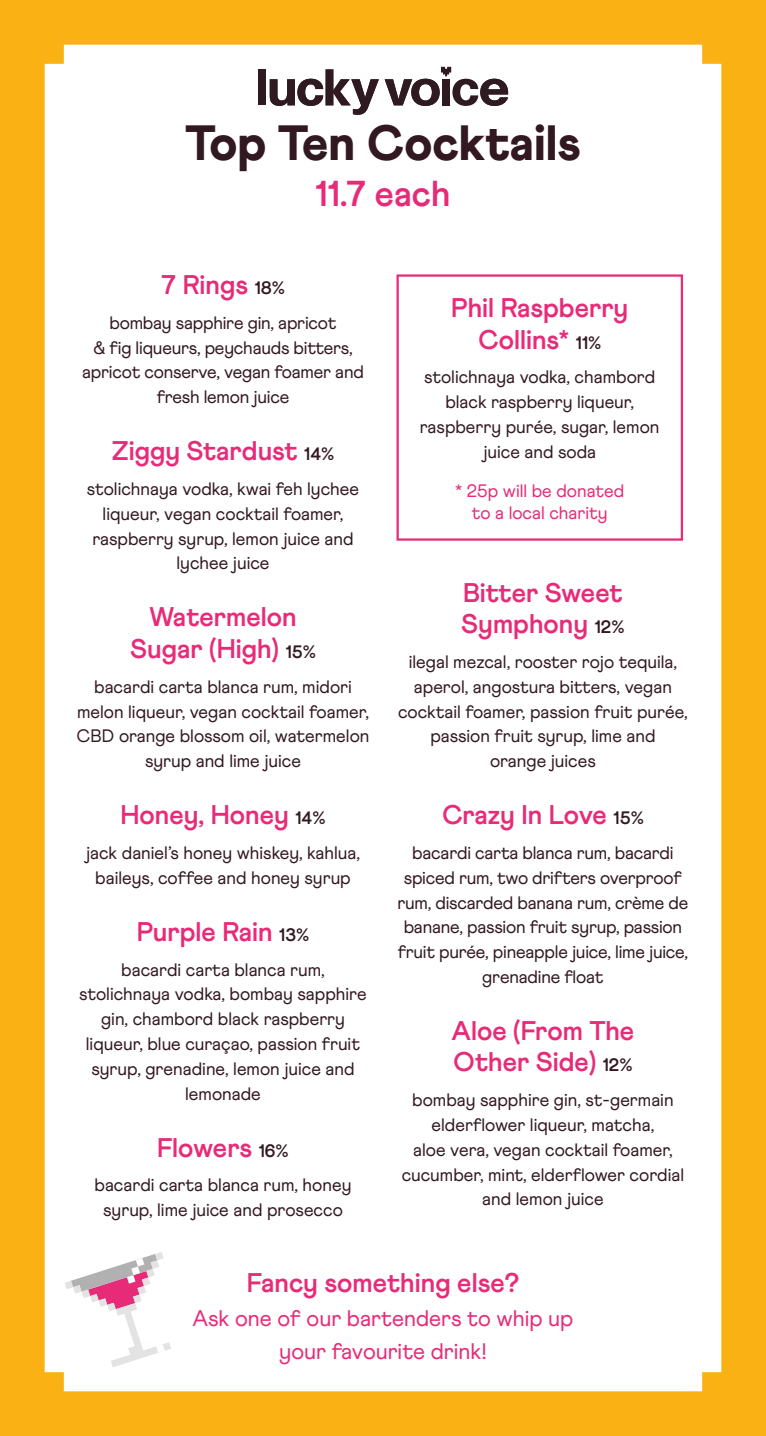
<style>
.page{position:relative;width:766px;height:1436px;background:#fff}
.page>*{position:absolute;margin:0;border:0;box-sizing:border-box;transform-origin:0 0}
.t1{font:900 49.5px "Athletics";letter-spacing:-.005em;color:#321921}
.t2{font:700 36px "Athletics";color:#e72b78}
.t3{font:700 27px/31.5px "Athletics";color:#e72b78;text-align:center}
.t4{font:22.5px/33.8px "Athletics";color:#e72b78;text-align:center}
.t5{font:18px/24.8px "Athletics";color:#321921;text-align:center}
.t6{font:18px/22.5px "Athletics";color:#e72b78;text-align:center}
.s1{font-size:18px;color:#321921}
</style>
<div class="page">
<div style="left:0;top:0;width:765px;height:1435px;background:#f9b114"></div>
<div style="left:45px;top:45px;width:676px;height:1345px;background:#fff"></div>
<div style="left:396px;top:274px;width:286px;height:266px;border:2px solid #e72b78"></div>
<svg style="left:64px;top:1251px;width:107px;height:115px;background:#f3e3ea"></svg>
<div style="left:258px;top:69px;width:8px;height:36px;background:#301a21"></div>
<svg style="left:270px;top:67px;width:238px;height:48px;background:#b7b0b2"></svg>
<h1 class="t1" style="left:185px;top:113px;width:397px">Top Ten Cocktails</h1>
<h2 class="t2" style="left:315px;top:172px;width:136px">11.7 each</h2>
<h3 class="t3" style="left:161px;top:269px;width:125px">7 Rings <span class="s1">18%</span></h3>
<p class="t5" style="left:82px;top:310px;width:283px">bombay sapphire gin, apricot<br>&amp; fig liqueurs, peychauds bitters, apricot conserve, vegan foamer and fresh lemon juice</p>
<h3 class="t3" style="left:112px;top:435px;width:224px">Ziggy Stardust <span class="s1">14%</span></h3>
<p class="t5" style="left:87px;top:476px;width:273px">stolichnaya vodka, kwai feh lychee liqueur, vegan cocktail foamer, raspberry syrup, lemon juice and lychee juice</p>
<h3 class="t3" style="left:130px;top:601px;width:187px">Watermelon<br>Sugar (High) <span class="s1">15%</span></h3>
<p class="t5" style="left:77px;top:674px;width:294px">bacardi carta blanca rum, midori melon liqueur, vegan cocktail foamer,<br>CBD orange blossom oil, watermelon syrup and lime juice</p>
<h3 class="t3" style="left:120px;top:799px;width:206px">Honey, Honey <span class="s1">14%</span></h3>
<p class="t5" style="left:86px;top:840px;width:275px">jack daniel’s honey whiskey, kahlua, baileys, coffee and honey syrup</p>
<h3 class="t3" style="left:137px;top:915px;width:174px">Purple Rain <span class="s1">13%</span></h3>
<p class="t5" style="left:79px;top:957px;width:289px">bacardi carta blanca rum, stolichnaya vodka, bombay sapphire gin, chambord black raspberry liqueur, blue curaçao, passion fruit syrup, grenadine, lemon juice and lemonade</p>
<h3 class="t3" style="left:157px;top:1131px;width:133px">Flowers <span class="s1">16%</span></h3>
<p class="t5" style="left:94px;top:1172px;width:258px">bacardi carta blanca rum, honey syrup, lime juice and prosecco</p>
<h3 class="t3" style="left:451px;top:292px;width:178px">Phil Raspberry<br>Collins* <span class="s1">11%</span></h3>
<p class="t5" style="left:420px;top:365px;width:241px">stolichnaya vodka, chambord black raspberry liqueur, raspberry purée, sugar, lemon juice and soda</p>
<p class="t6" style="left:455px;top:479px;width:171px">* 25p will be donated to a local charity</p>
<h3 class="t3" style="left:461px;top:576px;width:165px;text-align:left">Bitter Sweet<br>Symphony <span class="s1">12%</span></h3>
<p class="t5" style="left:398px;top:649px;width:291px">ilegal mezcal, rooster rojo tequila, aperol, angostura bitters, vegan cocktail foamer, passion fruit purée, passion fruit syrup, lime and<br>orange juices</p>
<h3 class="t3" style="left:442px;top:799px;width:203px">Crazy In Love <span class="s1">15%</span></h3>
<p class="t5" style="left:397px;top:840px;width:292px">bacardi carta blanca rum, bacardi spiced rum, two drifters overproof rum, discarded banana rum, crème de banane, passion fruit syrup, passion fruit purée, pineapple juice, lime juice, grenadine float</p>
<h3 class="t3" style="left:451px;top:1014px;width:184px;text-align:left">Aloe (From The<br>Other Side) <span class="s1">12%</span></h3>
<p class="t5" style="left:401px;top:1087px;width:284px">bombay sapphire gin, st-germain elderflower liqueur, matcha,<br>aloe vera, vegan cocktail foamer, cucumber, mint, elderflower cordial and lemon juice</p>
<h3 class="t3" style="left:247px;top:1266px;width:274px">Fancy something else?</h3>
<p class="t4" style="left:192px;top:1300px;width:382px">Ask one of our bartenders to whip up your favourite drink!</p>
</div>
